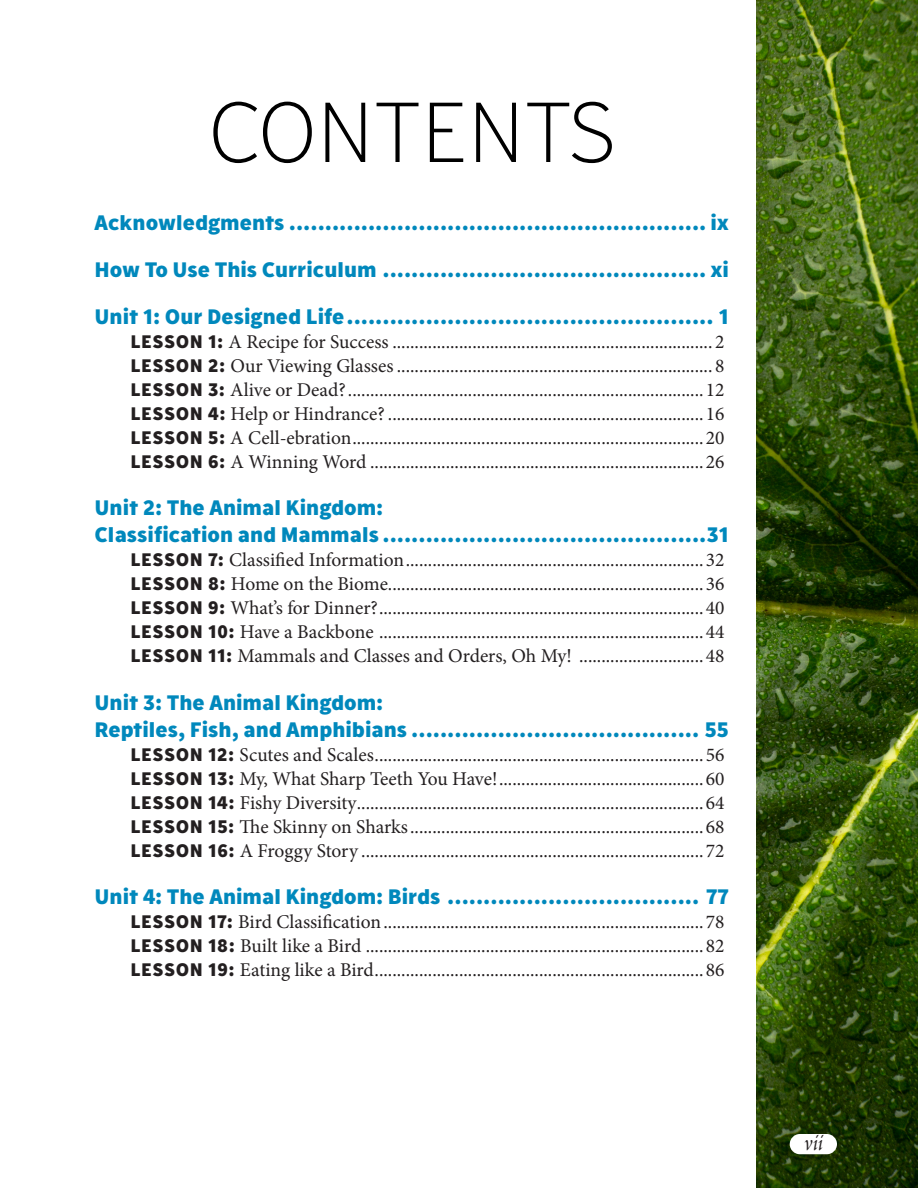
<style>
.page{position:relative;width:918px;height:1188px;background:#fff}
.page>*{position:absolute;margin:0;border:0;box-sizing:border-box;transform-origin:0 0}
.t1{font:300 90px "Monrad Grotesk";color:#000}
.t2{font:25.5px "Poetica Std";color:#231f20}
.t3{font:900 22.5px/47.2px "Monrad Grotesk";color:#0088bc}
.t4{font:19.5px/24px "Minion Pro";letter-spacing:-.005em;color:#231f20;text-align:justify}
.s1{font-family:"Monrad Grotesk";font-weight:900}
</style>
<div class="page">
<img style="left:756px;top:0;width:162px;height:1188px">
<div style="left:790px;top:1134px;width:47px;height:20px;background:#fff;border-radius:10px"></div>
<h1 class="t1" style="left:208px;top:77px;width:408px">CONTENTS</h1>
<p class="t3" style="left:94px;top:198px;width:636px;text-align:justify">Acknowledgments .......................................................... ix How To Use This Curriculum ............................................. xi Unit 1: Our Designed Life................................................... 1</p>
<p class="t4" style="left:130px;top:330px;width:596px"><span class="s1">LESSON 1:</span> A Recipe for Success ........................................................................ 2<br><span class="s1">LESSON 2:</span> Our Viewing Glasses ....................................................................... 8<br><span class="s1">LESSON 3:</span> Alive or Dead?................................................................................12<br><span class="s1">LESSON 4:</span> Help or Hindrance? .......................................................................16<br><span class="s1">LESSON 5:</span> A Cell-ebration...............................................................................20<br><span class="s1">LESSON 6:</span> A Winning Word ...........................................................................26</p>
<p class="t3" style="left:94px;top:494px;width:636px;line-height:27px">Unit 2: The Animal Kingdom:<br>Classification and Mammals .............................................31</p>
<p class="t4" style="left:130px;top:548px;width:596px"><span class="s1">LESSON 7:</span> Classified Information...................................................................32<br><span class="s1">LESSON 8:</span> Home on the Biome.......................................................................36<br><span class="s1">LESSON 9:</span> What’s for Dinner?.........................................................................40<br><span class="s1">LESSON 10:</span> Have a Backbone .........................................................................44<br><span class="s1">LESSON 11:</span> Mammals and Classes and Orders, Oh My! ............................48</p>
<p class="t3" style="left:94px;top:688px;width:636px;line-height:27px">Unit 3: The Animal Kingdom:<br>Reptiles, Fish, and Amphibians ........................................ 55</p>
<p class="t4" style="left:130px;top:742px;width:596px"><span class="s1">LESSON 12:</span> Scutes and Scales..........................................................................56<br><span class="s1">LESSON 13:</span> My, What Sharp Teeth You Have!..............................................60<br><span class="s1">LESSON 14:</span> Fishy Diversity..............................................................................64<br><span class="s1">LESSON 15:</span> The Skinny on Sharks..................................................................68<br><span class="s1">LESSON 16:</span> A Froggy Story .............................................................................72</p>
<p class="t3" style="left:94px;top:872px;width:636px">Unit 4: The Animal Kingdom: Birds ................................... 77</p>
<p class="t4" style="left:130px;top:910px;width:596px"><span class="s1">LESSON 17:</span> Bird Classification........................................................................78<br><span class="s1">LESSON 18:</span> Built like a Bird ............................................................................82<br><span class="s1">LESSON 19:</span> Eating like a Bird..........................................................................86</p>
<h2 class="t2" style="left:804px;top:1126px;width:20px">vii</h2>
</div>
